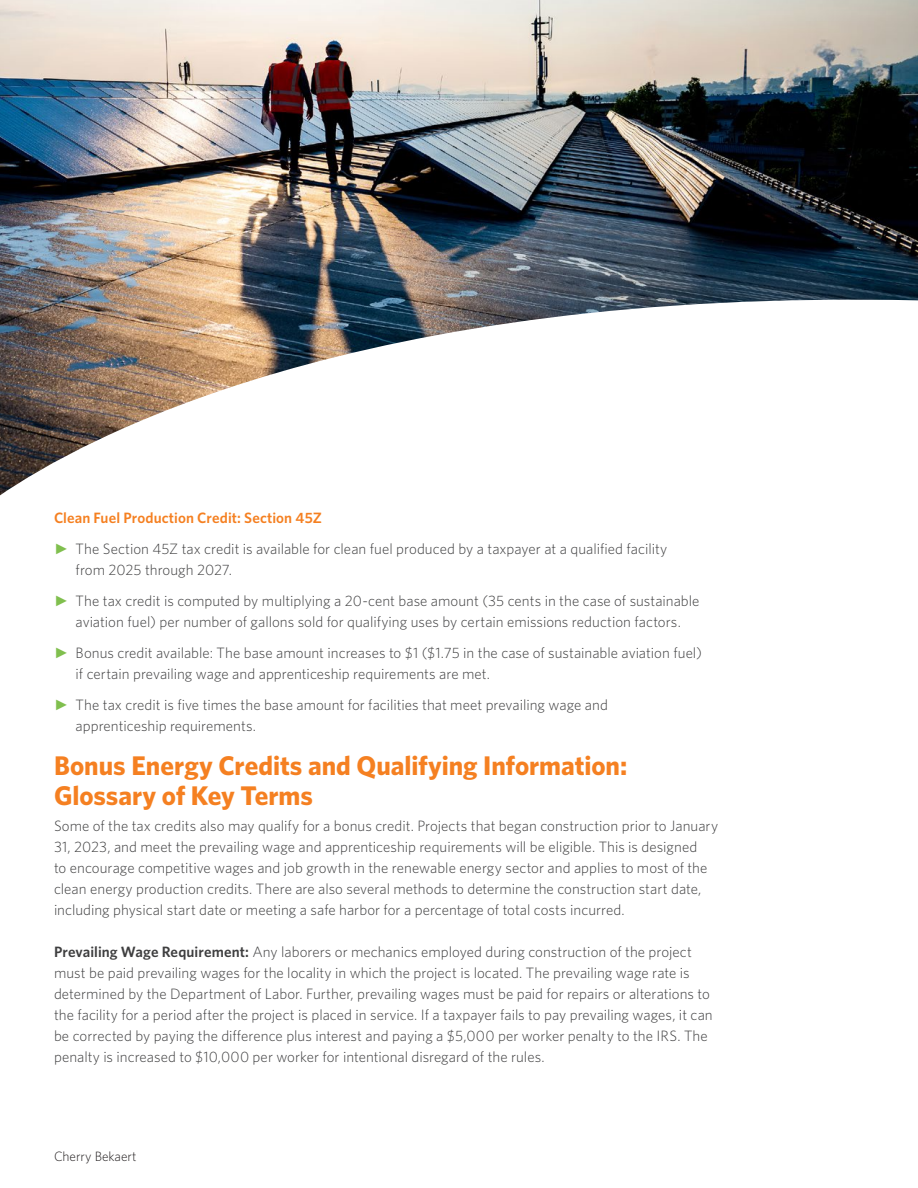
<style>
.page{position:relative;width:918px;height:1188px;background:#fff}
.page>*{position:absolute;margin:0;border:0;box-sizing:border-box;transform-origin:0 0}
.t1{font:700 27px/30px "Whitney";color:#f58021}
.t2{font:300 15px/21px "Whitney";color:#3e3e3f}
.t3{font:300 13.5px "Whitney";color:#231f20}
.s1{font-weight:600;color:#f58021}
.s2{font-family:"Arial";font-weight:400;color:#80bf4e}
.s3{font-weight:600}
</style>
<div class="page">
<img style="left:0;top:0;width:918px;height:495px">
<p class="t2" style="left:54px;top:502px;width:615px;line-height:31px"><span class="s1">Clean Fuel Production Credit: Section 45Z<br></span><span class="s2">►</span> The Section 45Z tax credit is available for clean fuel produced by a taxpayer at a qualified facility</p>
<p class="t2" style="left:54px;top:554px;width:647px;line-height:31px;text-indent:22px">from 2025 through 2027.<br><span class="s2">►</span> The tax credit is computed by multiplying a 20-cent base amount (35 cents in the case of sustainable</p>
<p class="t2" style="left:54px;top:606px;width:650px;line-height:31px;text-align:center">aviation fuel) per number of gallons sold for qualifying uses by certain emissions reduction factors.<br><span class="s2">►</span> Bonus credit available: The base amount increases to $1 ($1.75 in the case of sustainable aviation fuel)</p>
<p class="t2" style="left:54px;top:658px;width:555px;line-height:31px;text-indent:22px">if certain prevailing wage and apprenticeship requirements are met.<br><span class="s2">►</span> The tax credit is five times the base amount for facilities that meet prevailing wage and</p>
<p class="t2" style="left:76px;top:715px;width:182px">apprenticeship requirements.</p>
<h1 class="t1" style="left:54px;top:750px;width:575px">Bonus Energy Credits and Qualifying Information:<br>Glossary of Key Terms</h1>
<p class="t2" style="left:54px;top:815px;width:666px">Some of the tax credits also may qualify for a bonus credit. Projects that began construction prior to January 31, 2023, and meet the prevailing wage and apprenticeship requirements will be eligible. This is designed<br>to encourage competitive wages and job growth in the renewable energy sector and applies to most of the clean energy production credits. There are also several methods to determine the construction start date, including physical start date or meeting a safe harbor for a percentage of total costs incurred.</p>
<p class="t2" style="left:54px;top:941px;width:660px"><span class="s3">Prevailing Wage Requirement:</span> Any laborers or mechanics employed during construction of the project must be paid prevailing wages for the locality in which the project is located. The prevailing wage rate is determined by the Department of Labor. Further, prevailing wages must be paid for repairs or alterations to the facility for a period after the project is placed in service. If a taxpayer fails to pay prevailing wages, it can be corrected by paying the difference plus interest and paying a $5,000 per worker penalty to the IRS. The penalty is increased to $10,000 per worker for intentional disregard of the rules.</p>
<p class="t3" style="left:54px;top:1147px;width:84px">Cherry Bekaert</p>
</div>
